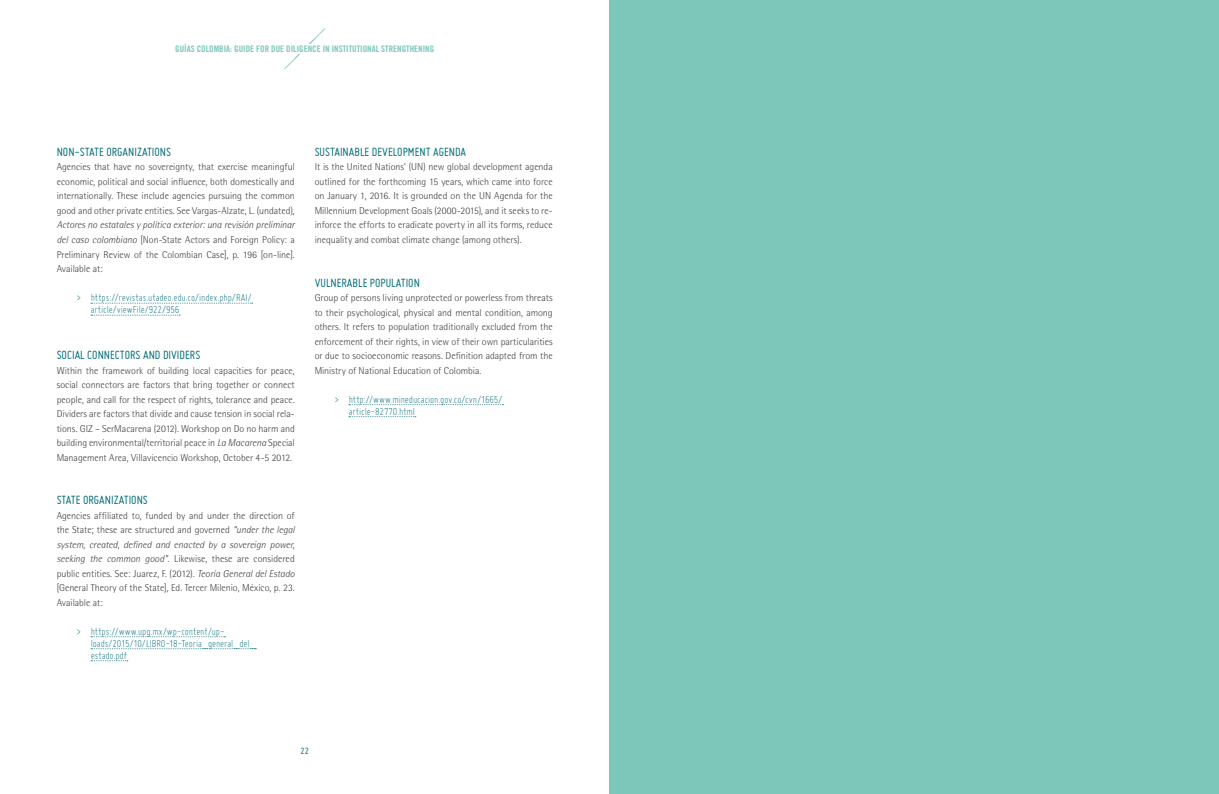
<style>
.page{position:relative;width:1219px;height:794px;background:#fff}
.page>*{position:absolute;margin:0;border:0;box-sizing:border-box;transform-origin:0 0}
.t1{font:13px "Miso";color:#006c77}
.t2{font:300 11px/12px "Miso";letter-spacing:-.01em;color:#006875}
.t3{font:300 10px/14.5px "Rotis Semi Sans Std";color:#414142;text-align:justify}
.t4{font:10px "Miso";color:#006875}
.t5{font:9px "Trade Gothic LT Std Bd Cn 20";color:#7dc7ba}
.s1{font-style:italic}
.s2{color:#006c77}
</style>
<div class="page">
<svg style="left:284px;top:28px;width:41px;height:41px"></svg>
<div style="left:284px;top:44px;width:41px;height:10px;background:#fff"></div>
<svg style="left:91px;top:303px;width:162px;height:1px"></svg>
<svg style="left:91px;top:315px;width:89px;height:1px"></svg>
<svg style="left:91px;top:636px;width:134px;height:1px"></svg>
<svg style="left:91px;top:648px;width:165px;height:1px"></svg>
<svg style="left:91px;top:660px;width:37px;height:1px"></svg>
<svg style="left:349px;top:404px;width:154px;height:1px"></svg>
<svg style="left:349px;top:416px;width:67px;height:1px"></svg>
<div style="left:609px;top:0;width:610px;height:794px;background:#7dc7ba"></div>
<p class="t5" style="left:175px;top:43px;width:260px">GUÍAS COLOMBIA: GUIDE FOR DUE DILIGENCE IN INSTITUTIONAL STRENGTHENING</p>
<h1 class="t1" style="left:57px;top:145px;width:34px">NON-STATE</h1>
<h1 class="t1" style="left:106px;top:145px;width:12px">ORGANI</h1>
<h1 class="t1" style="left:137px;top:145px;width:11px">ZATIONS</h1>
<p class="t3" style="left:57px;top:160px;width:240px">Agencies that have no sovereignty, that exercise meaningful economic, political and social influence, both domestically and internationally. These include agencies pursuing the common good and other private entities. See Vargas-Alzate, L. (undated),</p>
<p class="t3" style="left:57px;top:218px;width:240px"><span class="s1">Actores no estatales y política exterior: una revisión preliminar del caso colombiano</span> [Non-State Actors and Foreign Policy: a Preliminary Review of the Colombian Case], p. 196 [on-line].<br>Available at:</p>
<p class="t2" style="left:91px;top:291px;width:163px;text-indent:-14px"><span class="s2">&gt;</span> https://revistas.utadeo.edu.co/index.php/RAI/ article/viewFile/922/956</p>
<h1 class="t1" style="left:57px;top:348px;width:11px">SOCIAL</h1>
<h1 class="t1" style="left:87px;top:348px;width:12px">CONNECTORS</h1>
<h1 class="t1" style="left:143px;top:348px;width:40px">AND DIVIDERS</h1>
<p class="t3" style="left:57px;top:363px;width:240px">Within the framework of building local capacities for peace, social connectors are factors that bring together or connect people, and call for the respect of rights, tolerance and peace.<br>Dividers are factors that divide and cause tension in social rela&shy;tions. GIZ – SerMacarena (2012). Workshop on Do no harm and building environmental/territorial peace in <span class="s1">La Macarena</span> Special Management Area, Villavicencio Workshop, October 4-5 2012.</p>
<h1 class="t1" style="left:57px;top:493px;width:11px">STATE</h1>
<h1 class="t1" style="left:83px;top:493px;width:12px">ORGANI</h1>
<h1 class="t1" style="left:114px;top:493px;width:11px">ZATIONS</h1>
<p class="t3" style="left:57px;top:508px;width:240px">Agencies affiliated to, funded by and under the direction of the State; these are structured and governed <span class="s1">“under the legal system, created, defined and enacted by a sovereign power, seeking the common good”</span>. Likewise, these are considered public entities. See: Juarez, F. (2012). <span class="s1">Teoría General del Estado </span>[General Theory of the State], Ed. Tercer Milenio, México, p. 23.<br>Available at:</p>
<p class="t2" style="left:91px;top:625px;width:166px;text-indent:-14px"><span class="s2">&gt;</span> https://www.upg.mx/wp-content/up&shy;loads/2015/10/LIBRO-18-Teoria_general_del_ estado.pdf</p>
<h1 class="t1" style="left:315px;top:145px;width:11px">SUSTAINA</h1>
<h1 class="t1" style="left:354px;top:145px;width:40px">BLE DEVELOPMENT</h1>
<h1 class="t1" style="left:433px;top:145px;width:12px">AGENDA</h1>
<p class="t3" style="left:315px;top:160px;width:240px">It is the United Nations’ (UN) new global development agenda outlined for the forthcoming 15 years, which came into force on January 1, 2016. It is grounded on the UN Agenda for the Millennium Development Goals (2000-2015), and it seeks to re&shy;inforce the efforts to eradicate poverty in all its forms, reduce inequality and combat climate change (among others).</p>
<h1 class="t1" style="left:315px;top:275px;width:7px">VULNERA</h1>
<h1 class="t1" style="left:353px;top:275px;width:29px">BLE POPULATION</h1>
<p class="t3" style="left:315px;top:290px;width:240px">Group of persons living unprotected or powerless from threats to their psychological, physical and mental condition, among others. It refers to population traditionally excluded from the enforcement of their rights, in view of their own particularities or due to socioeconomic reasons. Definition adapted from the Ministry of National Education of Colombia.</p>
<p class="t2" style="left:349px;top:393px;width:156px;text-indent:-14px"><span class="s2">&gt;</span> http://www.mineducacion.gov.co/cvn/1665/ article-82770.html</p>
<p class="t4" style="left:301px;top:745px;width:10px">22</p>
</div>
